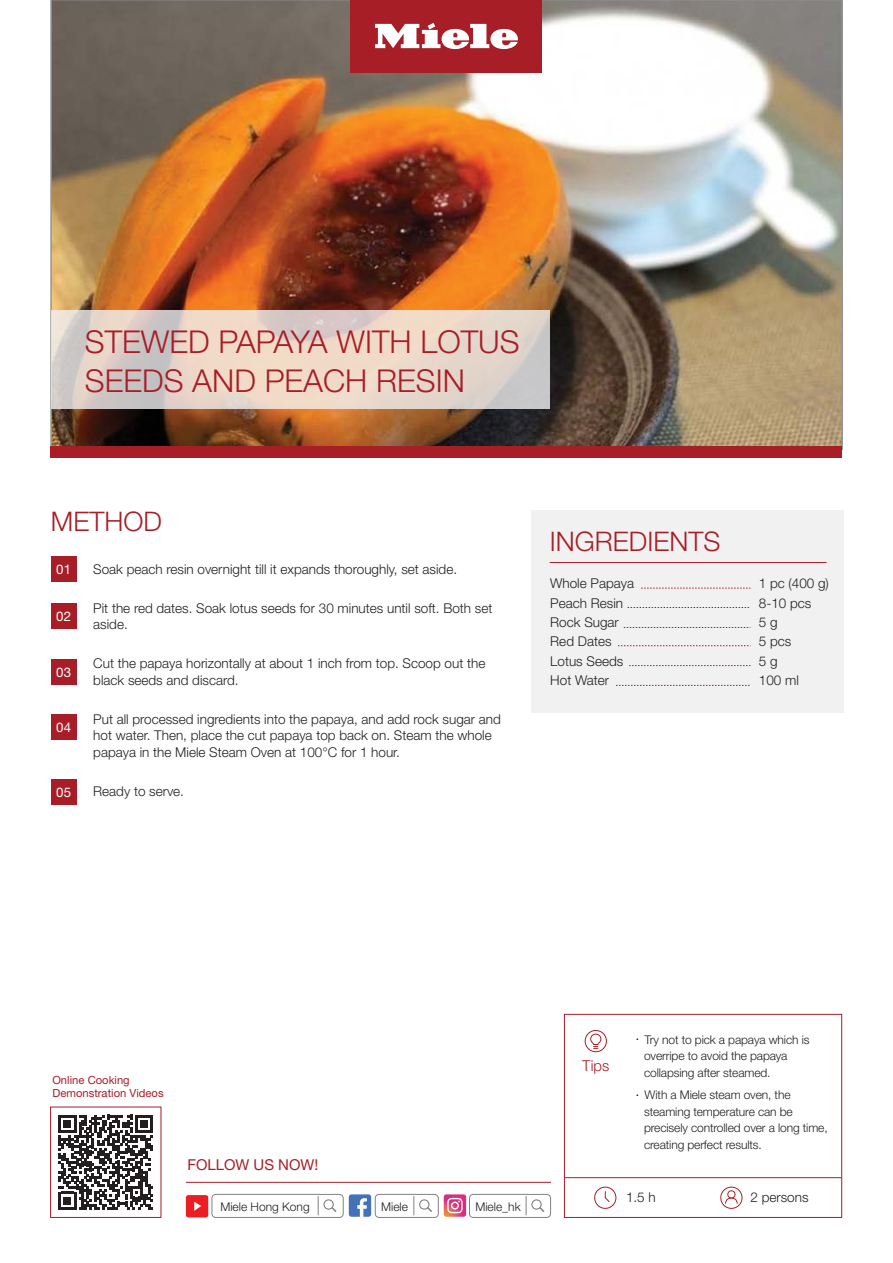
<style>
.page{position:relative;width:893px;height:1263px;background:#fff}
.page>*{position:absolute;margin:0;border:0;box-sizing:border-box;transform-origin:0 0}
.t1{font:300 31.5px/39px "Helvetica Neue LT Std";color:#a71e27}
.t2{font:300 27px "Helvetica Neue LT Std";color:#a71e27}
.t3{font:15px "Helvetica Neue LT Std";color:#a71e27}
.t4{font:300 15px "Helvetica Neue LT Std";color:#a71e27}
.t5{font:300 13.5px/16.5px "Helvetica Neue LT Std";color:#231f20}
.t6{font:13.2px "Helvetica Neue LT Std";letter-spacing:.025em;color:#fff}
.t7{font:300 12px/16.5px "Helvetica Neue LT Std";letter-spacing:-.01em;color:#231f20}
.t8{font:11.25px/13.5px "Helvetica Neue LT Std";color:#a71e27}
</style>
<div class="page">
<img style="left:50px;top:0;width:793px;height:450px">
<div style="left:351px;top:0;width:191px;height:72px;background:#a71e27"></div>
<svg style="left:375px;top:23px;width:143px;height:26px"></svg>
<div style="left:531px;top:510px;width:312px;height:202px;background:#f1f1f2"></div>
<hr style="left:550px;top:562px;width:276px;height:1px;background:#a71e27">
<hr style="left:186px;top:1182px;width:365px;height:1px;background:#a71e27">
<div style="left:50px;top:1107px;width:111px;height:111px;border:1px solid #a71e27"></div>
<svg style="left:58px;top:1115px;width:95px;height:94px"></svg>
<div style="left:212px;top:1194px;width:132px;height:24px;border:1px solid #808285;border-radius:4px"></div>
<svg style="left:318px;top:1196px;width:1px;height:19px"></svg>
<div style="left:323px;top:1199px;width:11px;height:11px;border:1px solid #808285;border-radius:50%"></div>
<svg style="left:331px;top:1207px;width:5px;height:5px"></svg>
<div style="left:186px;top:1195px;width:22px;height:22px;background:#ed1d24;border-radius:2px"></div>
<svg style="left:194px;top:1202px;width:8px;height:9px"></svg>
<svg style="left:349px;top:1194px;width:22px;height:23px"></svg>
<div style="left:375px;top:1194px;width:64px;height:24px;border:1px solid #818285;border-radius:4px"></div>
<svg style="left:413px;top:1196px;width:1px;height:19px"></svg>
<div style="left:469px;top:1194px;width:82px;height:24px;border:1px solid #818285;border-radius:4px"></div>
<svg style="left:526px;top:1196px;width:1px;height:19px"></svg>
<div style="left:531px;top:1199px;width:11px;height:11px;border:1px solid #818285;border-radius:50%"></div>
<svg style="left:539px;top:1207px;width:5px;height:5px"></svg>
<div style="left:419px;top:1199px;width:10px;height:11px;border:1px solid #818285;border-radius:50%"></div>
<svg style="left:427px;top:1207px;width:5px;height:5px"></svg>
<svg style="left:444px;top:1194px;width:22px;height:23px"></svg>
<svg style="left:51px;top:311px;width:499px;height:98px;background:#e2d3c8"></svg>
<svg style="left:641px;top:588px;width:109px;height:1px"></svg>
<svg style="left:628px;top:607px;width:122px;height:1px"></svg>
<svg style="left:624px;top:627px;width:126px;height:1px"></svg>
<svg style="left:618px;top:645px;width:131px;height:1px"></svg>
<svg style="left:629px;top:665px;width:121px;height:1px"></svg>
<svg style="left:616px;top:685px;width:134px;height:1px"></svg>
<div style="left:51px;top:714px;width:26px;height:26px;background:#a71e28"></div>
<div style="left:51px;top:780px;width:26px;height:25px;background:#a71e28"></div>
<div style="left:51px;top:659px;width:26px;height:26px;background:#a71e28"></div>
<div style="left:51px;top:603px;width:26px;height:26px;background:#a71e28"></div>
<div style="left:51px;top:556px;width:26px;height:26px;background:#a71e28"></div>
<div style="left:594px;top:1187px;width:22px;height:22px;border:1px solid #a71e27;border-radius:50%"></div>
<svg style="left:604px;top:1191px;width:6px;height:12px"></svg>
<div style="left:720px;top:1187px;width:22px;height:22px;border:1px solid #a71e27;border-radius:50%"></div>
<svg style="left:725px;top:1197px;width:13px;height:7px"></svg>
<div style="left:727px;top:1190px;width:8px;height:8px;border:1px solid #a71e27;border-radius:50%"></div>
<div style="left:585px;top:1030px;width:22px;height:22px;border:1px solid #a71e27;border-radius:50%"></div>
<svg style="left:590px;top:1033px;width:12px;height:16px"></svg>
<div style="left:564px;top:1014px;width:278px;height:204px;border:1px solid #a71e27"></div>
<hr style="left:564px;top:1177px;width:278px;height:1px;background:#a71e27">
<div style="left:51px;top:447px;width:791px;height:11px;background:#a71e27"></div>
<h1 class="t1" style="left:85px;top:321px;width:436px">STEWED PAPAYA WITH LOTUS<br>SEEDS AND PEACH RESIN</h1>
<h2 class="t2" style="left:51px;top:505px;width:113px">METHOD</h2>
<p class="t6" style="left:56px;top:561px;width:17px">01</p>
<p class="t6" style="left:56px;top:608px;width:17px">02</p>
<p class="t6" style="left:56px;top:664px;width:17px">03</p>
<p class="t6" style="left:56px;top:719px;width:17px">04</p>
<p class="t6" style="left:56px;top:785px;width:17px">05</p>
<p class="t5" style="left:93px;top:560px;width:365px">Soak peach resin overnight till it expands thoroughly, set aside.</p>
<p class="t5" style="left:93px;top:599px;width:401px">Pit the red dates. Soak lotus seeds for 30 minutes until soft. Both set aside.</p>
<p class="t5" style="left:93px;top:655px;width:394px">Cut the papaya horizontally at about 1 inch from top. Scoop out the black seeds and discard.</p>
<p class="t5" style="left:93px;top:710px;width:409px">Put all processed ingredients into the papaya, and add rock sugar and hot water. Then, place the cut papaya top back on. Steam the whole papaya in the Miele Steam Oven at 100°C for 1 hour.</p>
<p class="t5" style="left:93px;top:782px;width:92px">Ready to serve.</p>
<h2 class="t2" style="left:550px;top:525px;width:172px">INGREDIENTS</h2>
<p class="t5" style="left:550px;top:575px;width:85px">Whole Papaya</p>
<p class="t5" style="left:759px;top:575px;width:72px">1 pc (400 g)</p>
<p class="t5" style="left:550px;top:594px;width:74px">Peach Resin</p>
<p class="t5" style="left:759px;top:594px;width:54px">8-10 pcs</p>
<p class="t5" style="left:550px;top:614px;width:70px">Rock Sugar</p>
<p class="t5" style="left:759px;top:614px;width:20px">5 g</p>
<p class="t5" style="left:550px;top:633px;width:63px">Red Dates</p>
<p class="t5" style="left:759px;top:633px;width:34px">5 pcs</p>
<p class="t5" style="left:550px;top:653px;width:75px">Lotus Seeds</p>
<p class="t5" style="left:759px;top:653px;width:20px">5 g</p>
<p class="t5" style="left:550px;top:672px;width:60px">Hot Water</p>
<p class="t5" style="left:759px;top:672px;width:42px">100 ml</p>
<p class="t8" style="left:52px;top:1073px;width:113px">Online Cooking<br>Demonstration Videos</p>
<p class="t3" style="left:187px;top:1155px;width:132px">FOLLOW US NOW!</p>
<p class="t7" style="left:220px;top:1198px;width:91px">Miele Hong Kong</p>
<p class="t7" style="left:381px;top:1198px;width:28px">Miele</p>
<p class="t7" style="left:475px;top:1198px;width:47px">Miele_hk</p>
<p class="t4" style="left:582px;top:1056px;width:29px">Tips</p>
<p class="t7" style="left:644px;top:1031px;width:167px;text-indent:-9px"><sup>.</sup> Try not to pick a papaya which is overripe to avoid the papaya collapsing after steamed.</p>
<p class="t7" style="left:644px;top:1086px;width:185px;text-indent:-9px"><sup>.</sup> With a Miele steam oven, the steaming temperature can be precisely controlled over a long time, creating perfect results.</p>
<p class="t5" style="left:626px;top:1189px;width:31px">1.5 h</p>
<p class="t5" style="left:750px;top:1189px;width:60px">2 persons</p>
</div>
